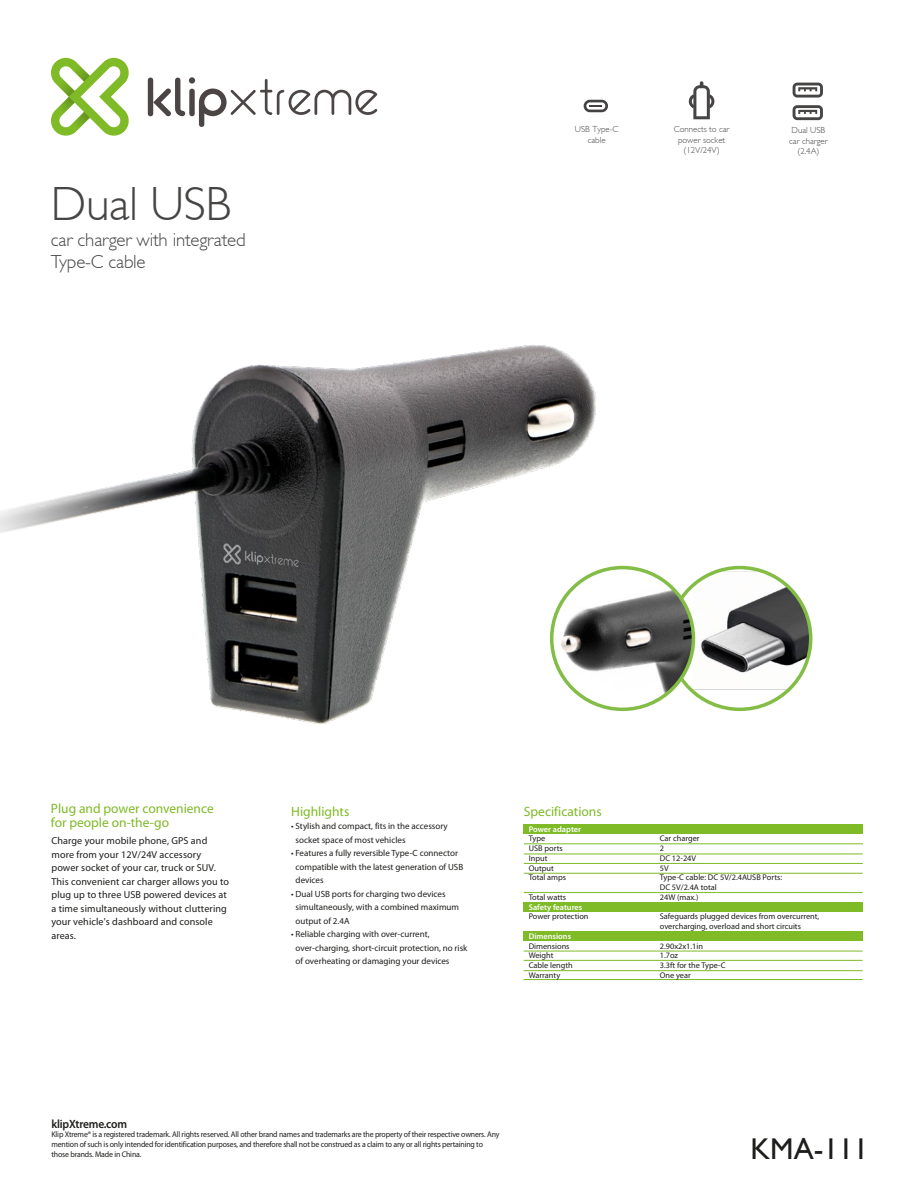
<style>
.page{position:relative;width:918px;height:1188px;background:#fff}
.page>*{position:absolute;margin:0;border:0;box-sizing:border-box;transform-origin:0 0}
.t1{font:300 48px "Gill Sans";letter-spacing:-.01em;color:#474544}
.t2{font:30px "Gill Sans";color:#1d1d1b}
.t3{font:300 18.9px/22.6px "Gill Sans";letter-spacing:-.01em;color:#474544}
.t4{font:13.5px/13.5px "Myriad Pro";color:#7fba27}
.t5{font:600 12px "Myriad Pro";letter-spacing:-.02em;color:#1d1d1b;scale:.95 1}
.t6{font:10.2px/13.5px "Myriad Pro";letter-spacing:.01em;color:#1d1d1b}
.t7{font:9px/13.5px "Myriad Pro";color:#1d1d1b}
.t8{font:300 8.85px/10.5px "Gill Sans";color:#474544;text-align:center}
.t9{font:8.25px/9.8px "Myriad Pro";letter-spacing:-.015em;color:#1d1d1b}
.t10{font:8.25px/9.9px "Myriad Pro";letter-spacing:-.015em;color:#1d1d1b;scale:.95 1}
.t11{font:600 8.25px "Myriad Pro";color:#fff}
</style>
<div class="page">
<svg style="left:669px;top:568px;width:142px;height:141px"></svg>
<img style="left:693px;top:568px;width:118px;height:129px">
<img style="left:552px;top:568px;width:141px;height:141px;border-radius:71px">
<div style="left:524px;top:903px;width:339px;height:9px;background:#7fba27"></div>
<div style="left:524px;top:931px;width:339px;height:10px;background:#7fba27"></div>
<div style="left:148px;top:78px;width:5px;height:38px;background:#4b4645;border-radius:3px"></div>
<svg style="left:153px;top:78px;width:32px;height:39px"></svg>
<div style="left:189px;top:89px;width:6px;height:27px;background:#4b4645;border-radius:3px"></div>
<div style="left:189px;top:77px;width:6px;height:7px;background:#4b4645;border-radius:50%"></div>
<svg style="left:199px;top:79px;width:178px;height:48px"></svg>
<svg style="left:51px;top:57px;width:78px;height:79px"></svg>
<div style="left:524px;top:825px;width:339px;height:9px;background:#7fba27"></div>
<hr style="left:524px;top:844px;width:339px;height:1px;background:#7fba27">
<hr style="left:524px;top:854px;width:339px;height:1px;background:#7fba27">
<hr style="left:524px;top:951px;width:339px;height:1px;background:#7fba27">
<hr style="left:524px;top:960px;width:339px;height:1px;background:#7fba27">
<hr style="left:524px;top:970px;width:339px;height:1px;background:#7fba27">
<hr style="left:524px;top:979px;width:339px;height:1px;background:#7fba27">
<hr style="left:524px;top:892px;width:339px;height:1px;background:#7fba27">
<hr style="left:524px;top:873px;width:339px;height:1px;background:#7fba27">
<hr style="left:524px;top:863px;width:339px;height:1px;background:#7fba27">
<img style="left:0;top:345px;width:650px;height:379px">
<svg style="left:793px;top:105px;width:30px;height:15px"></svg>
<svg style="left:793px;top:83px;width:30px;height:15px"></svg>
<svg style="left:689px;top:81px;width:25px;height:38px"></svg>
<svg style="left:584px;top:100px;width:24px;height:12px"></svg>
<h1 class="t1" style="left:51px;top:177px;width:182px">Dual USB</h1>
<h3 class="t3" style="left:51px;top:228px;width:196px">car charger with integrated<br>Type-C cable</h3>
<p class="t8" style="left:575px;top:124px;width:45px">USB Type-C cable</p>
<p class="t8" style="left:674px;top:124px;width:57px">Connects to car power socket (12V/24V)</p>
<p class="t8" style="left:789px;top:125px;width:40px">Dual USB car charger (2.4A)</p>
<h3 class="t4" style="left:51px;top:802px;width:164px">Plug and power convenience for people on-the-go</h3>
<p class="t6" style="left:51px;top:834px;width:179px">Charge your mobile phone, GPS and more from your 12V/24V accessory power socket of your car, truck or SUV.<br>This convenient car charger allows you to plug up to three USB powered devices at a time simultaneously without cluttering your vehicle's dashboard and console areas.</p>
<h3 class="t4" style="left:291px;top:804px;width:60px">Highlights</h3>
<p class="t7" style="left:296px;top:819px;width:154px;text-indent:-4px">• Stylish and compact, fits in the accessory socket space of most vehicles</p>
<p class="t7" style="left:296px;top:846px;width:169px;text-indent:-4px">• Features a fully reversible Type-C connector compatible with the latest generation of USB devices</p>
<p class="t7" style="left:296px;top:887px;width:165px;text-indent:-4px">• Dual USB ports for charging two devices simultaneously, with a combined maximum output of 2.4A</p>
<p class="t7" style="left:296px;top:927px;width:173px;text-indent:-4px">• Reliable charging with over-current, over-charging, short-circuit protection, no risk of overheating or damaging your devices</p>
<h3 class="t4" style="left:524px;top:804px;width:79px">Specifications</h3>
<p class="t11" style="left:529px;top:824px;width:54px">Power adapter</p>
<p class="t9" style="left:529px;top:834px;width:39px">Type<br>USB ports<br>Input<br>Output<br>Total amps</p>
<p class="t9" style="left:529px;top:892px;width:39px">Total watts</p>
<p class="t11" style="left:529px;top:902px;width:55px">Safety features</p>
<p class="t9" style="left:529px;top:912px;width:61px">Power protection</p>
<p class="t11" style="left:529px;top:931px;width:44px">Dimensions</p>
<p class="t9" style="left:529px;top:941px;width:46px">Dimensions<br>Weight<br>Cable length<br>Warranty</p>
<p class="t9" style="left:660px;top:834px;width:124px">Car charger<br>2<br>DC 12-24V<br>5V<br>Type-C cable: DC 5V/2.4AUSB Ports:<br>DC 5V/2.4A total<br>24W (max.)</p>
<p class="t9" style="left:660px;top:912px;width:161px">Safeguards plugged devices from overcurrent, overcharging, overload and short circuits</p>
<p class="t9" style="left:660px;top:941px;width:67px">2.90x2x1.1in<br>1.7oz<br>3.3ft for the Type-C<br>One year</p>
<h3 class="t5" style="left:51px;top:1116px;width:81px">klipXtreme.com</h3>
<p class="t10" style="left:51px;top:1130px;width:473px">Klip Xtreme® is a registered trademark. All rights reserved. All other brand names and trademarks are the property of their respective owners. Any mention of such is only intended for identification purposes, and therefore shall not be construed as a claim to any or all rights pertaining to those brands. Made in China.</p>
<h2 class="t2" style="left:751px;top:1131px;width:119px">KMA-111</h2>
</div>
